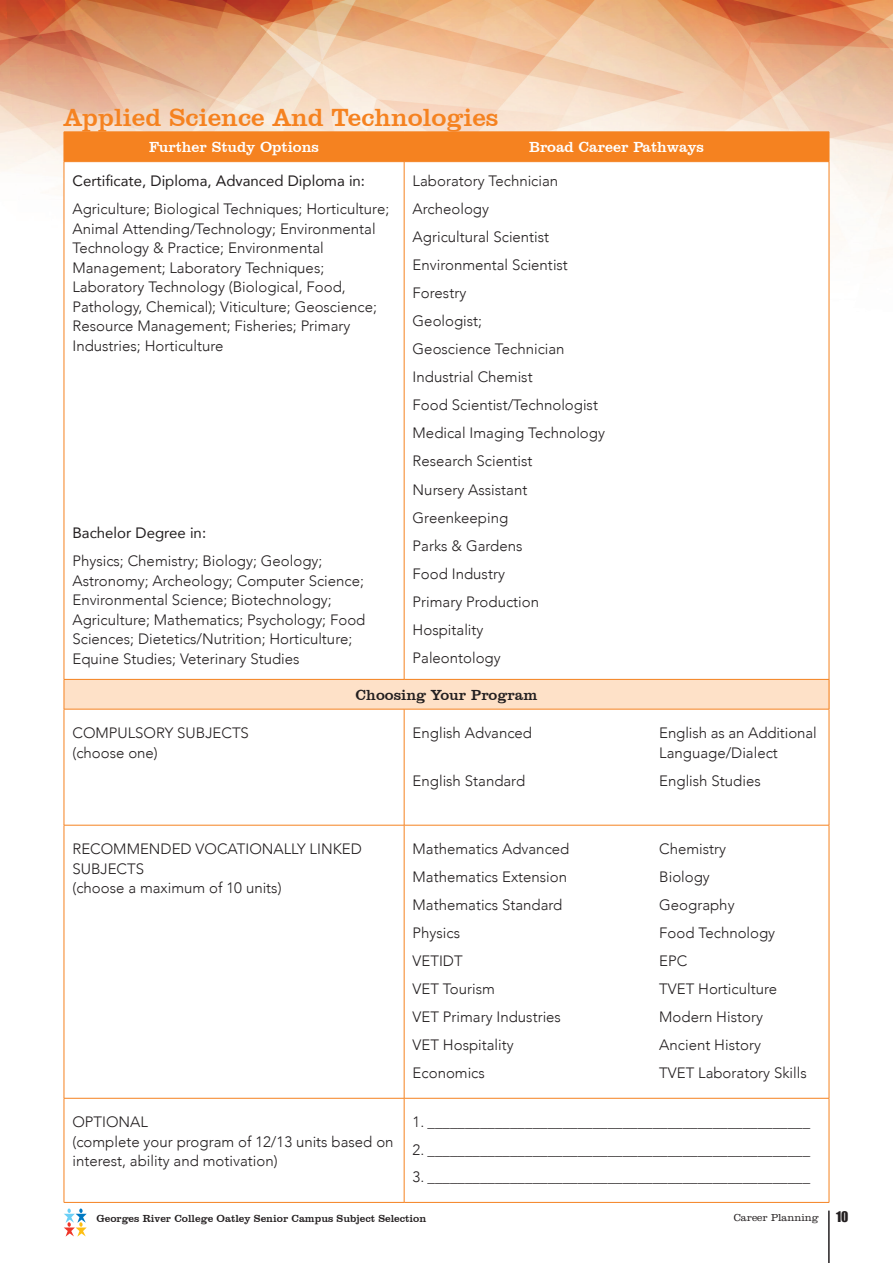
<style>
.page{position:relative;width:893px;height:1263px;background:#fff}
.page>*{position:absolute;margin:0;border:0;box-sizing:border-box;transform-origin:0 0}
.t1{font:25.5px "Clarendon BT";color:#f58220}
.t2{font:300 15px/19.5px "Avenir";color:#231f20}
.t3{font:15px "Avenir";color:#231f20}
.t4{font:15px "Clarendon BT";color:#fff}
.t5{font:15px "Clarendon BT";color:#231f20}
.t6{font:13.5px "Impact";color:#231f20}
.t7{font:10.5px "Clarendon BT";color:#231f20}
.t8{font:300 10.5px "Clarendon";color:#231f20}
</style>
<div class="page">
<img style="left:0;top:0;width:893px;height:833px">
<svg style="left:64px;top:1208px;width:23px;height:28px"></svg>
<hr style="left:828px;top:1210px;width:2px;height:53px;background:#231f20">
<svg style="left:65px;top:162px;width:764px;height:517px"></svg>
<div style="left:64px;top:679px;width:765px;height:30px;background:#fee1c8"></div>
<div style="left:64px;top:132px;width:766px;height:30px;background:#f58220"></div>
<hr style="left:64px;top:162px;width:1px;height:517px;background:#f58220">
<hr style="left:64px;top:161px;width:340px;height:1px;background:#f58220">
<hr style="left:404px;top:161px;width:425px;height:1px;background:#f58220">
<hr style="left:404px;top:162px;width:1px;height:517px;background:#f58220">
<hr style="left:829px;top:162px;width:1px;height:517px;background:#f58220">
<hr style="left:64px;top:679px;width:1px;height:30px;background:#f58220">
<hr style="left:64px;top:679px;width:340px;height:1px;background:#f58220">
<hr style="left:404px;top:679px;width:425px;height:1px;background:#f58220">
<hr style="left:829px;top:679px;width:1px;height:30px;background:#f58220">
<hr style="left:64px;top:709px;width:1px;height:116px;background:#f58220">
<hr style="left:64px;top:709px;width:340px;height:1px;background:#f58220">
<hr style="left:404px;top:709px;width:425px;height:1px;background:#f58220">
<hr style="left:404px;top:709px;width:1px;height:116px;background:#f58220">
<hr style="left:829px;top:709px;width:1px;height:116px;background:#f58220">
<hr style="left:64px;top:825px;width:1px;height:273px;background:#f58220">
<hr style="left:64px;top:825px;width:340px;height:1px;background:#f58220">
<hr style="left:404px;top:825px;width:425px;height:1px;background:#f58220">
<hr style="left:404px;top:825px;width:1px;height:273px;background:#f58220">
<hr style="left:829px;top:825px;width:1px;height:273px;background:#f58220">
<hr style="left:64px;top:1098px;width:1px;height:104px;background:#f58220">
<hr style="left:64px;top:1098px;width:340px;height:1px;background:#f58220">
<hr style="left:64px;top:1202px;width:340px;height:1px;background:#f58220">
<hr style="left:404px;top:1098px;width:1px;height:104px;background:#f58220">
<hr style="left:404px;top:1098px;width:425px;height:1px;background:#f58220">
<hr style="left:829px;top:1098px;width:1px;height:104px;background:#f58220">
<hr style="left:404px;top:1202px;width:425px;height:1px;background:#f58220">
<h1 class="t1" style="left:64px;top:101px;width:436px">Applied Science And Technologies</h1>
<p class="t4" style="left:149px;top:138px;width:171px">Further Study Options</p>
<p class="t4" style="left:529px;top:138px;width:176px">Broad Career Pathways</p>
<p class="t3" style="left:72px;top:169px;width:294px">Certificate, Diploma, Advanced Diploma in:</p>
<p class="t2" style="left:72px;top:199px;width:318px">Agriculture; Biological Techniques; Horticulture; Animal Attending/Technology; Environmental Technology &amp; Practice; Environmental Management; Laboratory Techniques; Laboratory Technology (Biological, Food, Pathology, Chemical); Viticulture; Geoscience; Resource Management; Fisheries; Primary Industries; Horticulture</p>
<p class="t2" style="left:413px;top:167px;width:194px;line-height:28px">Laboratory Technician<br>Archeology<br>Agricultural Scientist<br>Environmental Scientist<br>Forestry<br>Geologist;<br>Geoscience Technician<br>Industrial Chemist<br>Food Scientist/Technologist<br>Medical Imaging Technology<br>Research Scientist<br>Nursery Assistant<br>Greenkeeping<br>Parks &amp; Gardens<br>Food Industry<br>Primary Production<br>Hospitality<br>Paleontology</p>
<p class="t5" style="left:356px;top:685px;width:183px">Choosing Your Program</p>
<p class="t3" style="left:72px;top:521px;width:135px">Bachelor Degree in:</p>
<p class="t2" style="left:72px;top:551px;width:294px">Physics; Chemistry; Biology; Geology; Astronomy; Archeology; Computer Science; Environmental Science; Biotechnology; Agriculture; Mathematics; Psychology; Food Sciences; Dietetics/Nutrition; Horticulture; Equine Studies; Veterinary Studies</p>
<p class="t2" style="left:72px;top:723px;width:178px">COMPULSORY SUBJECTS (choose one)</p>
<p class="t2" style="left:413px;top:723px;width:121px">English Advanced</p>
<p class="t2" style="left:659px;top:723px;width:159px">English as an Additional<br>Language/Dialect</p>
<p class="t2" style="left:413px;top:771px;width:114px">English Standard</p>
<p class="t2" style="left:659px;top:771px;width:103px">English Studies</p>
<p class="t2" style="left:72px;top:839px;width:291px">RECOMMENDED VOCATIONALLY LINKED<br>SUBJECTS<br>(choose a maximum of 10 units)</p>
<p class="t2" style="left:413px;top:839px;width:158px">Mathematics Advanced</p>
<p class="t2" style="left:659px;top:839px;width:68px">Chemistry</p>
<p class="t2" style="left:413px;top:867px;width:156px">Mathematics Extension</p>
<p class="t2" style="left:659px;top:867px;width:52px">Biology</p>
<p class="t2" style="left:413px;top:895px;width:151px">Mathematics Standard</p>
<p class="t2" style="left:659px;top:895px;width:77px">Geography</p>
<p class="t2" style="left:413px;top:923px;width:49px">Physics</p>
<p class="t2" style="left:659px;top:923px;width:117px">Food Technology</p>
<p class="t2" style="left:413px;top:951px;width:52px">VETIDT</p>
<p class="t2" style="left:659px;top:951px;width:30px">EPC</p>
<p class="t2" style="left:413px;top:979px;width:84px">VET Tourism</p>
<p class="t2" style="left:659px;top:979px;width:119px">TVET Horticulture</p>
<p class="t2" style="left:413px;top:1007px;width:150px">VET Primary Industries</p>
<p class="t2" style="left:659px;top:1007px;width:105px">Modern History</p>
<p class="t2" style="left:413px;top:1035px;width:103px">VET Hospitality</p>
<p class="t2" style="left:659px;top:1035px;width:103px">Ancient History</p>
<p class="t2" style="left:413px;top:1063px;width:74px">Economics</p>
<p class="t2" style="left:659px;top:1063px;width:149px">TVET Laboratory Skills</p>
<p class="t2" style="left:72px;top:1112px;width:323px">OPTIONAL<br>(complete your program of 12/13 units based on interest, ability and motivation)</p>
<p class="t2" style="left:413px;top:1112px;width:399px">1. ___________________________________________________</p>
<p class="t2" style="left:413px;top:1140px;width:399px">2. ___________________________________________________</p>
<p class="t2" style="left:413px;top:1167px;width:399px">3. ___________________________________________________</p>
<p class="t7" style="left:97px;top:1212px;width:331px">Georges River College Oatley Senior Campus Subject Selection</p>
<p class="t8" style="left:734px;top:1212px;width:86px">Career Planning</p>
<p class="t6" style="left:836px;top:1206px;width:14px">10</p>
</div>
